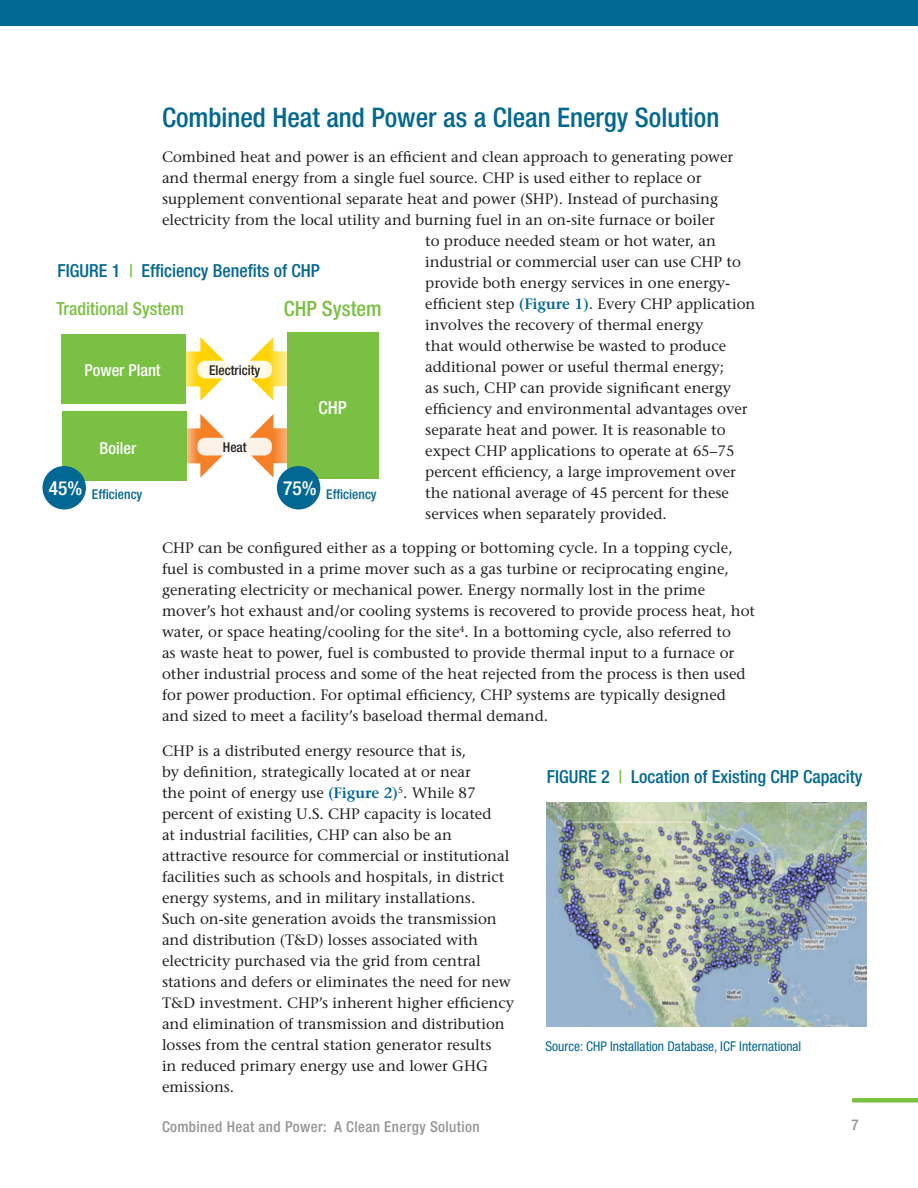
<style>
.page{position:relative;width:918px;height:1188px;background:#fff}
.page>*{position:absolute;margin:0;border:0;box-sizing:border-box;transform-origin:0 0}
.t1{font:500 condensed 27px "Helvetica Neue LT Pro";color:#006893}
.t2{font:500 condensed 21px "Helvetica Neue LT Pro";color:#7ac143}
.t3{font:500 condensed 19.5px "Helvetica Neue LT Pro";color:#fff}
.figure_table{font:500 condensed 18px "Helvetica Neue LT Pro";color:#006893}
.t4{font:500 condensed 18px "Helvetica Neue LT Pro";color:#7ac143}
.t5{font:500 condensed 18px "Helvetica Neue LT Pro";color:#fff}
.t6{font:500 condensed 16.5px "Helvetica Neue LT Pro";color:#fff}
.body{font:15px/21px "Stone Serif";color:#231f20}
.t7{font:500 condensed 15px "Helvetica Neue LT Pro";letter-spacing:.025em;color:#939598}
.right_sidebar{font:condensed 13.5px "Helvetica Neue LT Pro";color:#006893}
.t8{font:500 condensed 13.5px "Helvetica Neue LT Pro";color:#006892}
.t9{font:500 condensed 13.5px "Helvetica Neue LT Pro";color:#231f20}
.s1{font-weight:600;color:#006893}
.s2{color:#79c142}
</style>
<div class="page">
<div style="left:0;top:0;width:918px;height:26px;background:#006893"></div>
<div style="left:852px;top:1098px;width:66px;height:5px;background:#79c142"></div>
<svg style="left:249px;top:414px;width:38px;height:64px"></svg>
<svg style="left:249px;top:337px;width:38px;height:64px"></svg>
<svg style="left:186px;top:337px;width:38px;height:64px"></svg>
<svg style="left:186px;top:414px;width:39px;height:64px"></svg>
<div style="left:61px;top:334px;width:125px;height:69px;background:#7ac143"></div>
<div style="left:287px;top:333px;width:92px;height:146px;background:#7ac143"></div>
<div style="left:62px;top:411px;width:124px;height:69px;background:#7ac143"></div>
<div style="left:42px;top:466px;width:44px;height:43px;background:#006892;border-radius:50%"></div>
<div style="left:277px;top:466px;width:43px;height:43px;background:#006892;border-radius:50%"></div>
<svg style="left:197px;top:361px;width:75px;height:17px"></svg>
<svg style="left:197px;top:438px;width:75px;height:17px"></svg>
<img style="left:547px;top:802px;width:320px;height:224px">
<p class="t1" style="left:162px;top:102px;width:559px">Combined Heat and Power as a Clean Energy Solution</p>
<p class="body" style="left:162px;top:146px;width:573px">Combined heat and power is an efficient and clean approach to generating power</p>
<p class="body" style="left:162px;top:167px;width:541px">and thermal energy from a single fuel source. CHP is used either to replace or</p>
<p class="body" style="left:162px;top:188px;width:558px">supplement conventional separate heat and power (SHP). Instead of purchasing</p>
<p class="body" style="left:162px;top:209px;width:554px">electricity from the local utility and burning fuel in an on-site furnace or boiler</p>
<p class="body" style="left:425px;top:230px;width:292px">to produce needed steam or hot water, an</p>
<p class="body" style="left:425px;top:251px;width:317px">industrial or commercial user can use CHP to</p>
<p class="body" style="left:425px;top:272px;width:306px">provide both energy services in one energy-</p>
<p class="body" style="left:425px;top:293px;width:332px">efficient step <span class="s1">(Figure 1)</span>. Every CHP application</p>
<p class="body" style="left:425px;top:314px;width:280px">involves the recovery of thermal energy</p>
<p class="body" style="left:425px;top:335px;width:302px">that would otherwise be wasted to produce</p>
<p class="body" style="left:425px;top:356px;width:300px">additional power or useful thermal energy;</p>
<p class="body" style="left:425px;top:377px;width:307px">as such, CHP can provide significant energy</p>
<p class="body" style="left:425px;top:398px;width:324px">efficiency and environmental advantages over</p>
<p class="body" style="left:425px;top:419px;width:302px">separate heat and power. It is reasonable to</p>
<p class="body" style="left:425px;top:440px;width:311px">expect CHP applications to operate at 65–75</p>
<p class="body" style="left:425px;top:461px;width:312px">percent efficiency, a large improvement over</p>
<p class="body" style="left:425px;top:482px;width:305px">the national average of 45 percent for these</p>
<p class="body" style="left:425px;top:503px;width:243px">services when separately provided.</p>
<p class="body" style="left:162px;top:538px;width:595px">CHP can be configured either as a topping or bottoming cycle. In a topping cycle, fuel is combusted in a prime mover such as a gas turbine or reciprocating engine, generating electricity or mechanical power. Energy normally lost in the prime mover’s hot exhaust and/or cooling systems is recovered to provide process heat, hot water, or space heating/cooling for the site<sup>4</sup>. In a bottoming cycle, also referred to<br>as waste heat to power, fuel is combusted to provide thermal input to a furnace or other industrial process and some of the heat rejected from the process is then used for power production. For optimal efficiency, CHP systems are typically designed and sized to meet a facility’s baseload thermal demand.</p>
<p class="body" style="left:162px;top:740px;width:354px">CHP is a distributed energy resource that is,<br>by definition, strategically located at or near<br>the point of energy use <span class="s1">(Figure 2)</span><sup>5</sup>. While 87 percent of existing U.S. CHP capacity is located<br>at industrial facilities, CHP can also be an attractive resource for commercial or institutional facilities such as schools and hospitals, in district energy systems, and in military installations.<br>Such on-site generation avoids the transmission and distribution (T&amp;D) losses associated with electricity purchased via the grid from central stations and defers or eliminates the need for new T&amp;D investment. CHP’s inherent higher efficiency and elimination of transmission and distribution losses from the central station generator results<br>in reduced primary energy use and lower GHG emissions.</p>
<p class="figure_table" style="left:57px;top:260px;width:264px">FIGURE 1 <span class="s2">|</span> Efficiency Benefits of CHP</p>
<p class="t4" style="left:57px;top:298px;width:129px">Traditional System</p>
<p class="t2" style="left:284px;top:296px;width:100px">CHP System</p>
<p class="t6" style="left:85px;top:361px;width:77px">Power Plant</p>
<p class="t9" style="left:209px;top:362px;width:53px">Electricity</p>
<p class="t5" style="left:318px;top:397px;width:30px">CHP</p>
<p class="t9" style="left:223px;top:439px;width:25px">Heat</p>
<p class="t6" style="left:100px;top:438px;width:38px">Boiler</p>
<p class="t3" style="left:49px;top:476px;width:35px">45%</p>
<p class="t3" style="left:283px;top:476px;width:35px">75%</p>
<p class="t8" style="left:92px;top:486px;width:52px">Efficiency</p>
<p class="t8" style="left:326px;top:486px;width:52px">Efficiency</p>
<p class="figure_table" style="left:547px;top:765px;width:317px">FIGURE 2 <span class="s2">|</span> Location of Existing CHP Capacity</p>
<p class="right_sidebar" style="left:545px;top:1039px;width:258px">Source: CHP Installation Database, ICF International</p>
<p class="t7" style="left:162px;top:1118px;width:319px">Combined Heat and Power: A Clean Energy Solution</p>
<p class="t7" style="left:852px;top:1116px;width:9px">7</p>
</div>
